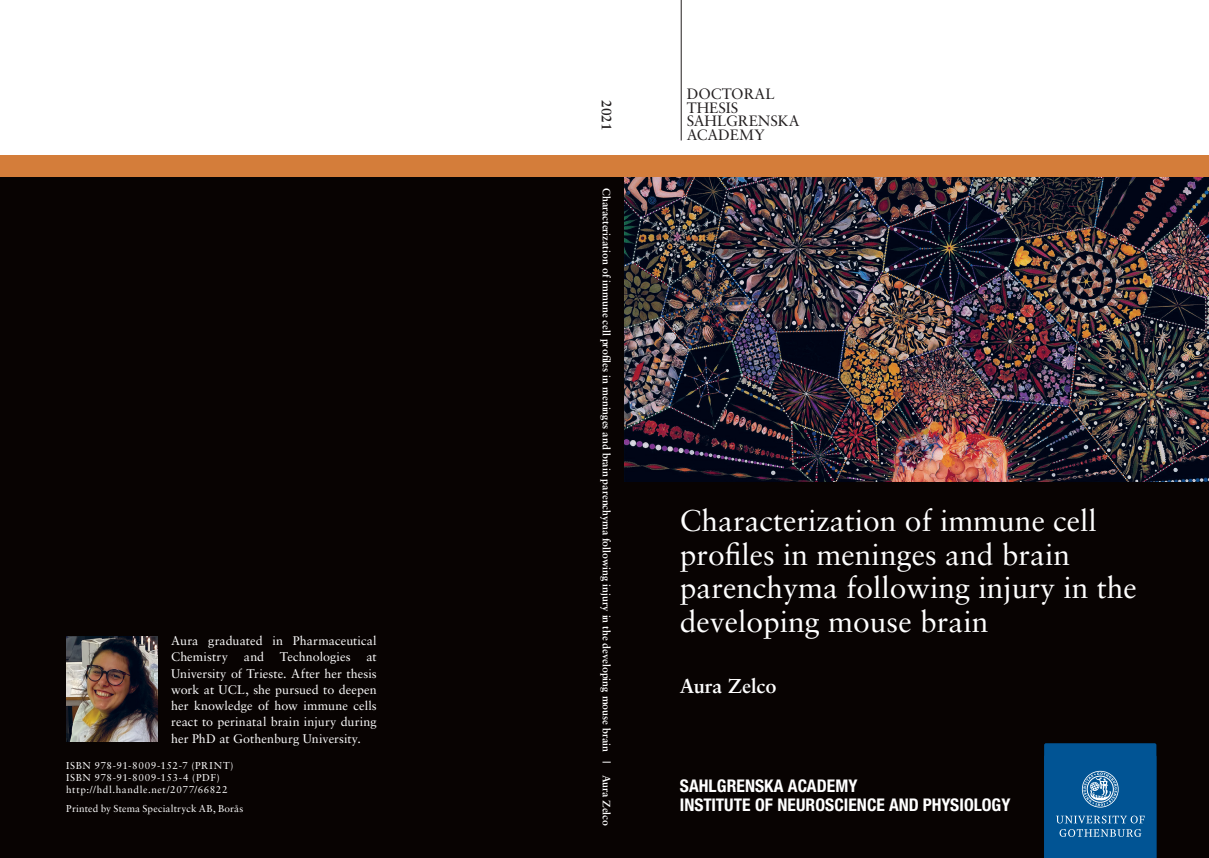
<style>
.page{position:relative;width:1209px;height:858px;background:#fff}
.page>*{position:absolute;margin:0;border:0;box-sizing:border-box;transform-origin:0 0}
.Main_heading_front{font:30px/33.8px "Sabon LT Std";color:#fff}
.Name_Author{font:700 20px "Sabon LT Std";color:#fff}
.Ämnesidentitet{font:700 condensed 17.5px "Helvetica Neue LT Std";letter-spacing:.005em;color:#fff}
.Doctoral_Licentiate{font:15px "Sabon LT Std";color:#231f20}
.t1{font:700 13.75px "Sabon LT Std";color:#231f20}
.A_caption{font:12.5px/16.2px "Sabon LT Std";letter-spacing:.005em;color:#fff}
.t2{font:700 10.62px "Sabon LT Std";color:#fff}
.A_ISBN{font:10px "Sabon LT Std";letter-spacing:.055em;color:#fff}
.Year_back{font:10px "Sabon LT Std";letter-spacing:.015em;color:#fff}
</style>
<div class="page">
<div style="left:0;top:166px;width:1208px;height:691px;background:#080302"></div>
<img style="left:66px;top:636px;width:92px;height:105px">
<img style="left:624px;top:177px;width:584px;height:304px">
<svg style="left:1044px;top:743px;width:112px;height:114px;background:#115e9a"></svg>
<hr style="left:680px;top:0;width:1px;height:140px;background:#231f20">
<div style="left:0;top:155px;width:1208px;height:22px;background:#d47d3a"></div>
<p class="A_caption" style="left:171px;top:632px;width:207px">Aura graduated in Pharmaceutical<br>Chemistry</p>
<p class="A_caption" style="left:244px;top:648px;width:22px">and</p>
<p class="A_caption" style="left:280px;top:648px;width:72px">Technologies</p>
<p class="A_caption" style="left:171px;top:648px;width:207px;text-align:justify;text-indent:195px">at University of Trieste. After her thesis work at UCL, she pursued to deepen her knowledge of how immune cells react to perinatal brain injury during her PhD at Gothenburg University.</p>
<p class="A_ISBN" style="left:66px;top:759px;width:169px">ISBN 978-91-8009-152-7 (PRINT)</p>
<p class="A_ISBN" style="left:66px;top:771px;width:155px">ISBN 978-91-8009-153-4 (PDF)</p>
<p class="A_ISBN" style="left:66px;top:783px;width:163px">http://hdl.handle.net/2077/66822</p>
<p class="Year_back" style="left:66px;top:802px;width:178px">Printed by Stema Specialtryck AB, Borås</p>
<p class="t1" style="left:615px;top:100px;width:32px;rotate:90deg">2021</p>
<p class="t2" style="left:613px;top:188px;width:639px;rotate:90deg">Characterization of immune cell profiles in meninges and brain parenchyma following injury in the developing mouse brain | Aura Zelco</p>
<p class="Doctoral_Licentiate" style="left:686px;top:85px;width:89px">DOCTORAL</p>
<p class="Doctoral_Licentiate" style="left:686px;top:98px;width:53px">THESIS</p>
<p class="Doctoral_Licentiate" style="left:686px;top:112px;width:114px">SAHLGRENSKA</p>
<p class="Doctoral_Licentiate" style="left:686px;top:126px;width:80px">ACADEMY</p>
<p class="Main_heading_front" style="left:679px;top:503px;width:458px">Characterization of immune cell profiles in meninges and brain parenchyma following injury in the developing mouse brain</p>
<p class="Name_Author" style="left:679px;top:674px;width:98px">Aura Zelco</p>
<p class="Ämnesidentitet" style="left:679px;top:774px;width:179px">SAHLGRENSKA ACADEMY</p>
<p class="Ämnesidentitet" style="left:679px;top:793px;width:332px">INSTITUTE OF NEUROSCIENCE AND PHYSIOLOGY</p>
</div>
